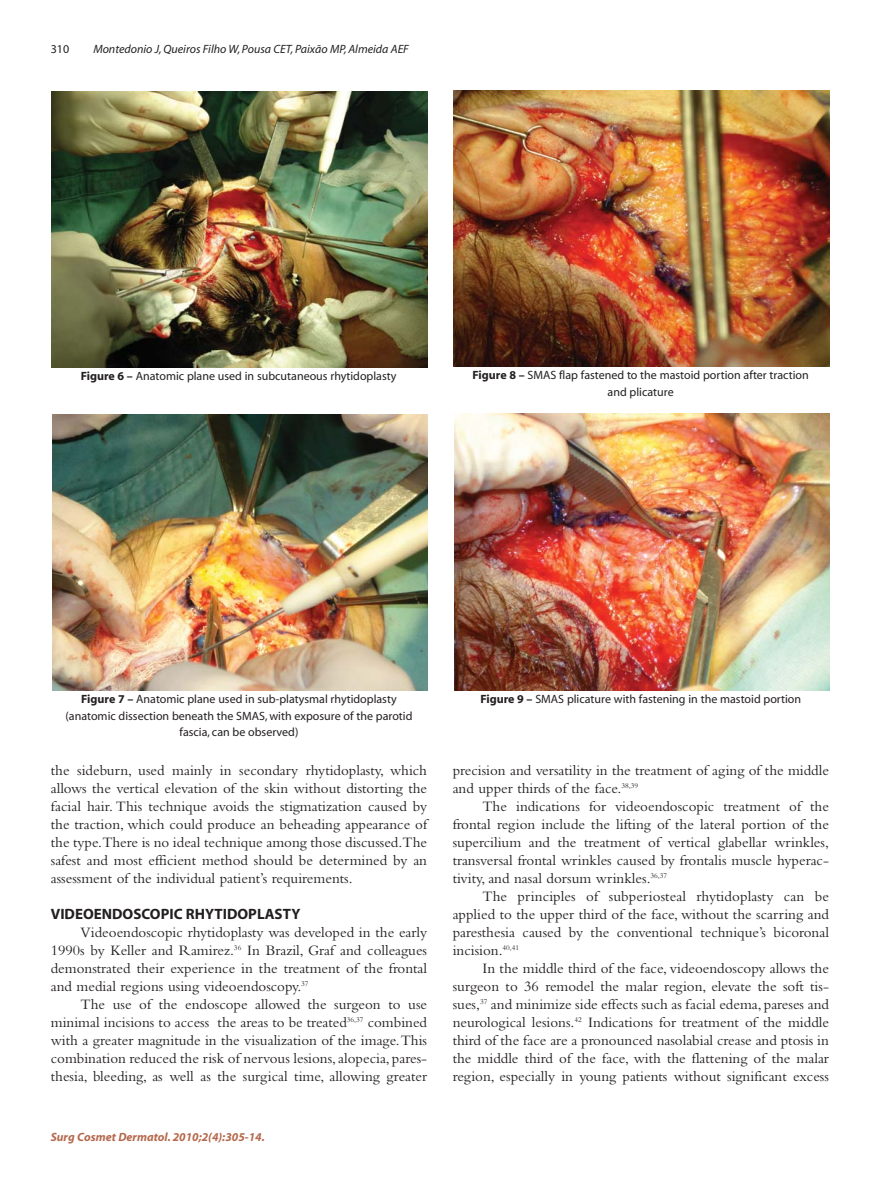
<style>
.page{position:relative;width:893px;height:1191px;background:#fff}
.page>*{position:absolute;margin:0;border:0;box-sizing:border-box;transform-origin:0 0}
.t1{font:15px/18px "Bembo";color:#231f20;text-align:justify}
.t2{font:700 15px "Myriad";color:#231f20}
.t3{font:12px/16.5px "Myriad";color:#231f20;text-align:center}
.t4{font:italic 12px "Myriad";color:#231f20}
.t5{font:italic 700 12px "Myriad";color:#b5694d}
.s1{font-weight:700}
</style>
<div class="page">
<img style="left:52px;top:91px;width:375px;height:276px">
<img style="left:52px;top:414px;width:375px;height:277px">
<img style="left:454px;top:90px;width:375px;height:277px">
<img style="left:454px;top:413px;width:375px;height:277px">
<p class="t3" style="left:51px;top:42px;width:20px">310</p>
<p class="t4" style="left:93px;top:45px;width:317px">Montedonio J, Queiros Filho W, Pousa CET, Paixão MP, Almeida AEF</p>
<p class="t3" style="left:81px;top:369px;width:317px"><span class="s1">Figure 6 –</span> Anatomic plane used in subcutaneous rhytidoplasty</p>
<p class="t3" style="left:472px;top:368px;width:338px"><span class="s1">Figure 8 –</span> SMAS flap fastened to the mastoid portion after traction and plicature</p>
<p class="t3" style="left:66px;top:692px;width:348px"><span class="s1">Figure 7 –</span> Anatomic plane used in sub-platysmal rhytidoplasty (anatomic dissection beneath the SMAS, with exposure of the parotid fascia, can be observed)</p>
<p class="t1" style="left:51px;top:763px;width:378px">the sideburn, used mainly in secondary rhytidoplasty, which allows the vertical elevation of the skin without distorting the facial hair. This technique avoids the stigmatization caused by the traction, which could produce an beheading appearance of the type.There is no ideal technique among those discussed.The safest and most efficient method should be determined by an assessment of the individual patient’s requirements.</p>
<p class="t2" style="left:51px;top:908px;width:251px">VIDEOENDOSCOPIC RHYTIDOPLASTY</p>
<p class="t1" style="left:51px;top:925px;width:378px;text-indent:30px">Videoendoscopic rhytidoplasty was developed in the early 1990s by Keller and Ramirez.<sup>36</sup> In Brazil, Graf and colleagues demonstrated their experience in the treatment of the frontal and medial regions using videoendoscopy.<sup>37</sup></p>
<p class="t1" style="left:51px;top:997px;width:378px;text-indent:30px">The use of the endoscope allowed the surgeon to use minimal incisions to access the areas to be treated<sup>36,37</sup> combined with a greater magnitude in the visualization of the image.This combination reduced the risk of nervous lesions, alopecia, pares&shy;thesia, bleeding, as well as the surgical time, allowing greater</p>
<p class="t5" style="left:51px;top:1132px;width:216px">Surg Cosmet Dermatol. 2010;2(4):305-14.</p>
<p class="t3" style="left:480px;top:691px;width:322px"><span class="s1">Figure 9 –</span> SMAS plicature with fastening in the mastoid portion</p>
<p class="t1" style="left:453px;top:763px;width:378px">precision and versatility in the treatment of aging of the middle and upper thirds of the face.<sup>38,39</sup></p>
<p class="t1" style="left:453px;top:799px;width:378px;text-indent:30px">The indications for videoendoscopic treatment of the frontal region include the lifting of the lateral portion of the supercilium and the treatment of vertical glabellar wrinkles, transversal frontal wrinkles caused by frontalis muscle hyperac&shy;tivity, and nasal dorsum wrinkles.<sup>36,37</sup></p>
<p class="t1" style="left:453px;top:889px;width:378px;text-indent:30px">The principles of subperiosteal rhytidoplasty can be applied to the upper third of the face, without the scarring and paresthesia caused by the conventional technique’s bicoronal incision.<sup>40,41</sup></p>
<p class="t1" style="left:453px;top:961px;width:378px;text-indent:30px">In the middle third of the face, videoendoscopy allows the surgeon to 36 remodel the malar region, elevate the soft tis&shy;sues,<sup>37</sup> and minimize side effects such as facial edema,pareses and neurological lesions.<sup>42</sup> Indications for treatment of the middle third of the face are a pronounced nasolabial crease and ptosis in the middle third of the face, with the flattening of the malar region, especially in young patients without significant excess</p>
</div>
